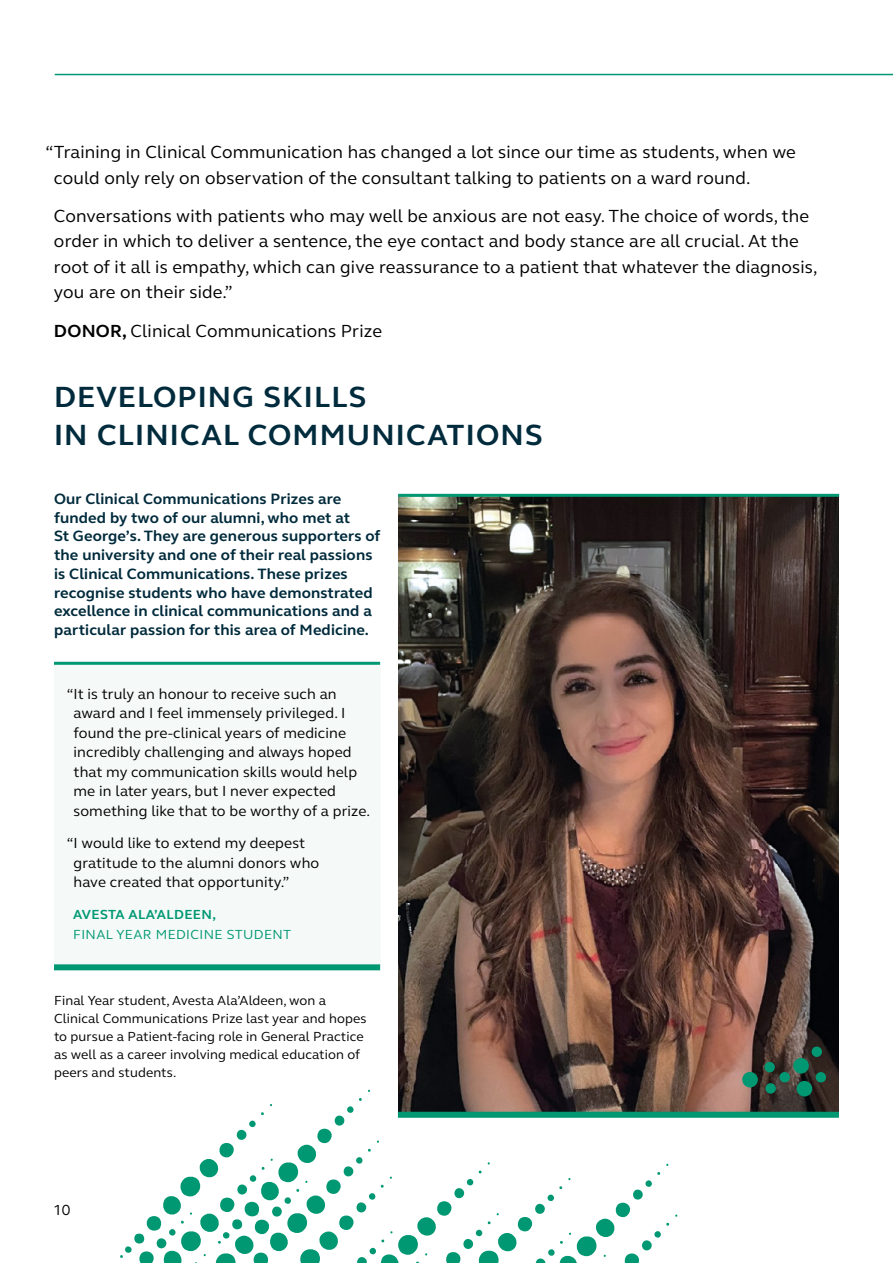
<style>
.page{position:relative;width:893px;height:1263px;background:#fff}
.page>*{position:absolute;margin:0;border:0;box-sizing:border-box;transform-origin:0 0}
.t1{font:700 30px/37.5px "FS Elliot";letter-spacing:.04em;color:#002b3c}
.t2{font:18px/25.5px "FS Elliot";letter-spacing:.01em;color:#000}
.t3{font:700 15.3px/18.8px "FS Elliot";letter-spacing:.01em;color:#002b3c}
.t4{font:15px/19.5px "FS Elliot";letter-spacing:.01em;color:#000}
.t5{font:13.5px/18px "FS Elliot";letter-spacing:.01em;color:#000}
.t6{font:13.5px "FS Elliot";letter-spacing:.03em;color:#009872}
.t7{font:700 13.5px "FS Elliot";letter-spacing:.03em;color:#009872}
.s1{font-weight:700}
</style>
<div class="page">
<hr style="left:55px;top:74px;width:838px;height:1px;background:#009872">
<svg style="left:120px;top:1098px;width:549px;height:165px"></svg>
<div style="left:54px;top:664px;width:326px;height:179px;background:#f5faf9"></div>
<hr style="left:54px;top:662px;width:326px;height:3px;background:#009872">
<div style="left:54px;top:813px;width:326px;height:102px;background:#f5faf9"></div>
<div style="left:54px;top:885px;width:326px;height:81px;background:#f5faf9"></div>
<div style="left:54px;top:964px;width:326px;height:6px;background:#009872"></div>
<img style="left:398px;top:497px;width:441px;height:615px">
<svg style="left:764px;top:1046px;width:62px;height:50px;background:#324e41"></svg>
<svg style="left:742px;top:1072px;width:16px;height:15px"></svg>
<div style="left:398px;top:1112px;width:441px;height:6px;background:#009872"></div>
<hr style="left:398px;top:494px;width:441px;height:3px;background:#009872">
<p class="t2" style="left:54px;top:139px;width:743px;text-indent:-8px">“Training in Clinical Communication has changed a lot since our time as students, when we could only rely on observation of the consultant talking to patients on a ward round.</p>
<p class="t2" style="left:54px;top:203px;width:765px">Conversations with patients who may well be anxious are not easy. The choice of words, the order in which to deliver a sentence, the eye contact and body stance are all crucial. At the root of it all is empathy, which can give reassurance to a patient that whatever the diagnosis, you are on their side.”</p>
<p class="t2" style="left:54px;top:317px;width:330px"><span class="s1">DONOR,</span> Clinical Communications Prize</p>
<h1 class="t1" style="left:54px;top:378px;width:490px">DEVELOPING SKILLS<br>IN CLINICAL COMMUNICATIONS</h1>
<p class="t3" style="left:54px;top:489px;width:328px">Our Clinical Communications Prizes are funded by two of our alumni, who met at<br>St George’s. They are generous supporters of the university and one of their real passions is Clinical Communications. These prizes recognise students who have demonstrated excellence in clinical communications and a particular passion for this area of Medicine.</p>
<p class="t4" style="left:74px;top:684px;width:298px;text-indent:-7px">“It is truly an honour to receive such an award and I feel immensely privileged. I found the pre-clinical years of medicine incredibly challenging and always hoped that my communication skills would help me in later years, but I never expected something like that to be worthy of a prize.</p>
<p class="t4" style="left:74px;top:833px;width:247px;text-indent:-7px">“I would like to extend my deepest gratitude to the alumni donors who have created that opportunity.”</p>
<p class="t7" style="left:73px;top:906px;width:144px">AVESTA ALA’ALDEEN,</p>
<p class="t6" style="left:73px;top:925px;width:220px">FINAL YEAR MEDICINE STUDENT</p>
<p class="t5" style="left:54px;top:991px;width:314px">Final Year student, Avesta Ala’Aldeen, won a Clinical Communications Prize last year and hopes to pursue a Patient-facing role in General Practice as well as a career involving medical education of peers and students.</p>
<p class="t4" style="left:53px;top:1199px;width:19px">10</p>
</div>
